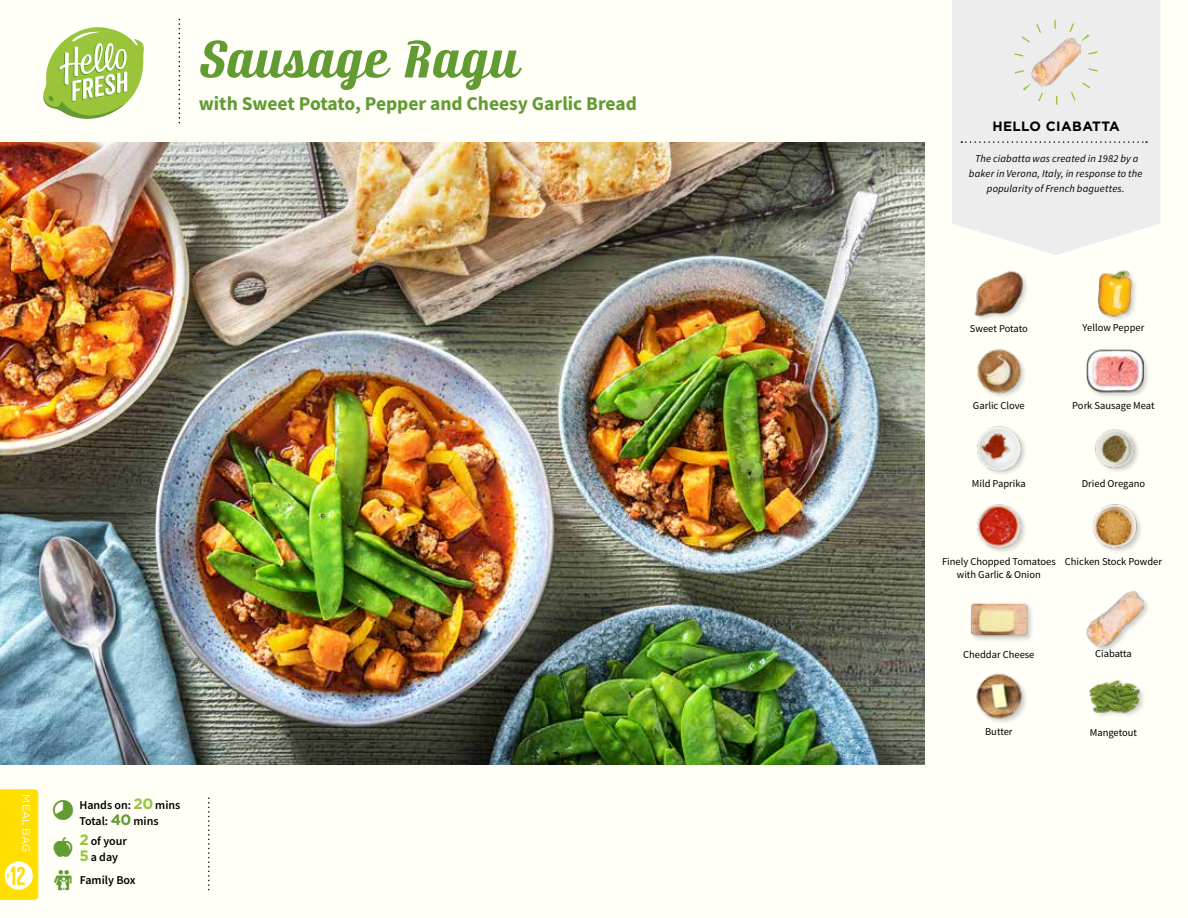
<style>
.page{position:relative;width:1188px;height:918px;background:#fffef7}
.page>*{position:absolute;margin:0;border:0;box-sizing:border-box;transform-origin:0 0}
.t1{font:54px "Ritts Cursive";color:#619b31}
.t2{font:26.1px "Kapra";color:#fd0}
.t3{font:700 19.5px "Source Sans Pro";color:#619b31}
.t4{font:700 13.5px "Gotham";letter-spacing:.03em;color:#000}
.t5{font:600 12px/15.8px "Source Sans Pro";color:#000}
.t6{font:10.5px/13.5px "Source Sans Pro";color:#000}
.t7{font:italic 10.5px/14.7px "Source Sans Pro";letter-spacing:.01em;color:#000;text-align:center}
.t8{font:10.5px "Gotham";letter-spacing:-.005em;color:#fffefb}
.s1{font-family:"Gotham";font-weight:700;font-size:15px;color:#9ac43a}
.s2{font-family:"Gotham";font-weight:700;font-size:15px;color:#619b31}
</style>
<div class="page">
<svg style="left:0;top:789px;width:38px;height:111px;background:#ffe226"></svg>
<div style="left:952px;top:0;width:208px;height:255px;background:#ededed"></div>
<svg style="left:961px;top:141px;width:186px;height:2px"></svg>
<img style="left:1032px;top:38px;width:49px;height:49px">
<div style="left:1014px;top:20px;width:85px;height:85px;border:9px dashed #9ac43a;border-radius:50%"></div>
<img style="left:1095px;top:429px;width:43px;height:42px">
<img style="left:977px;top:426px;width:48px;height:48px">
<img style="left:1098px;top:270px;width:38px;height:50px">
<img style="left:974px;top:271px;width:53px;height:48px">
<div style="left:1085px;top:349px;width:65px;height:50px;background:#000;opacity:.2"></div>
<img style="left:1086px;top:349px;width:57px;height:50px">
<img style="left:977px;top:349px;width:48px;height:47px">
<img style="left:1089px;top:680px;width:55px;height:35px">
<div style="left:1085px;top:590px;width:66px;height:64px;background:#000;opacity:.2"></div>
<img style="left:1086px;top:590px;width:58px;height:58px">
<div style="left:970px;top:602px;width:64px;height:41px;background:#000;opacity:.2"></div>
<img style="left:970px;top:602px;width:58px;height:41px">
<img style="left:976px;top:673px;width:50px;height:50px">
<img style="left:1093px;top:504px;width:48px;height:48px">
<img style="left:977px;top:504px;width:48px;height:48px">
<img style="left:0;top:142px;width:925px;height:623px">
<svg style="left:43px;top:27px;width:101px;height:92px"></svg>
<h1 class="t1" style="left:199px;top:28px;width:322px">Sausage Ragu</h1>
<h3 class="t3" style="left:199px;top:91px;width:440px">with Sweet Potato, Pepper and Cheesy Garlic Bread</h3>
<p class="t8" style="left:32px;top:794px;width:59px;rotate:90deg">MEAL BAG</p>
<h2 class="t2" style="left:10px;top:861px;width:17px">12</h2>
<p class="t5" style="left:79px;top:797px;width:103px">Hands on: <span class="s1">20</span> mins<br>Total: <span class="s2">40</span> mins</p>
<p class="t5" style="left:79px;top:833px;width:49px"><span class="s1">2</span> of your<br><span class="s1">5</span> a day</p>
<p class="t5" style="left:80px;top:872px;width:57px">Family Box</p>
<p class="t4" style="left:992px;top:117px;width:129px">HELLO CIABATTA</p>
<p class="t7" style="left:969px;top:151px;width:175px">The ciabatta was created in 1982 by a baker in Verona, Italy, in response to the popularity of French baguettes.</p>
<p class="t6" style="left:970px;top:321px;width:59px">Sweet Potato</p>
<p class="t6" style="left:1083px;top:321px;width:63px">Yellow Pepper</p>
<p class="t6" style="left:973px;top:399px;width:53px">Garlic Clove</p>
<p class="t6" style="left:1072px;top:399px;width:84px">Pork Sausage Meat</p>
<p class="t6" style="left:972px;top:477px;width:56px">Mild Paprika</p>
<p class="t6" style="left:1082px;top:477px;width:65px">Dried Oregano</p>
<p class="t6" style="left:957px;top:555px;width:207px;text-indent:-15px">Finely Chopped Tomatoes Chicken Stock Powder with Garlic &amp; Onion</p>
<p class="t6" style="left:963px;top:647px;width:73px">Cheddar Cheese</p>
<p class="t6" style="left:1095px;top:647px;width:38px">Ciabatta</p>
<p class="t6" style="left:985px;top:725px;width:29px">Butter</p>
<p class="t6" style="left:1090px;top:726px;width:49px">Mangetout</p>
</div>
